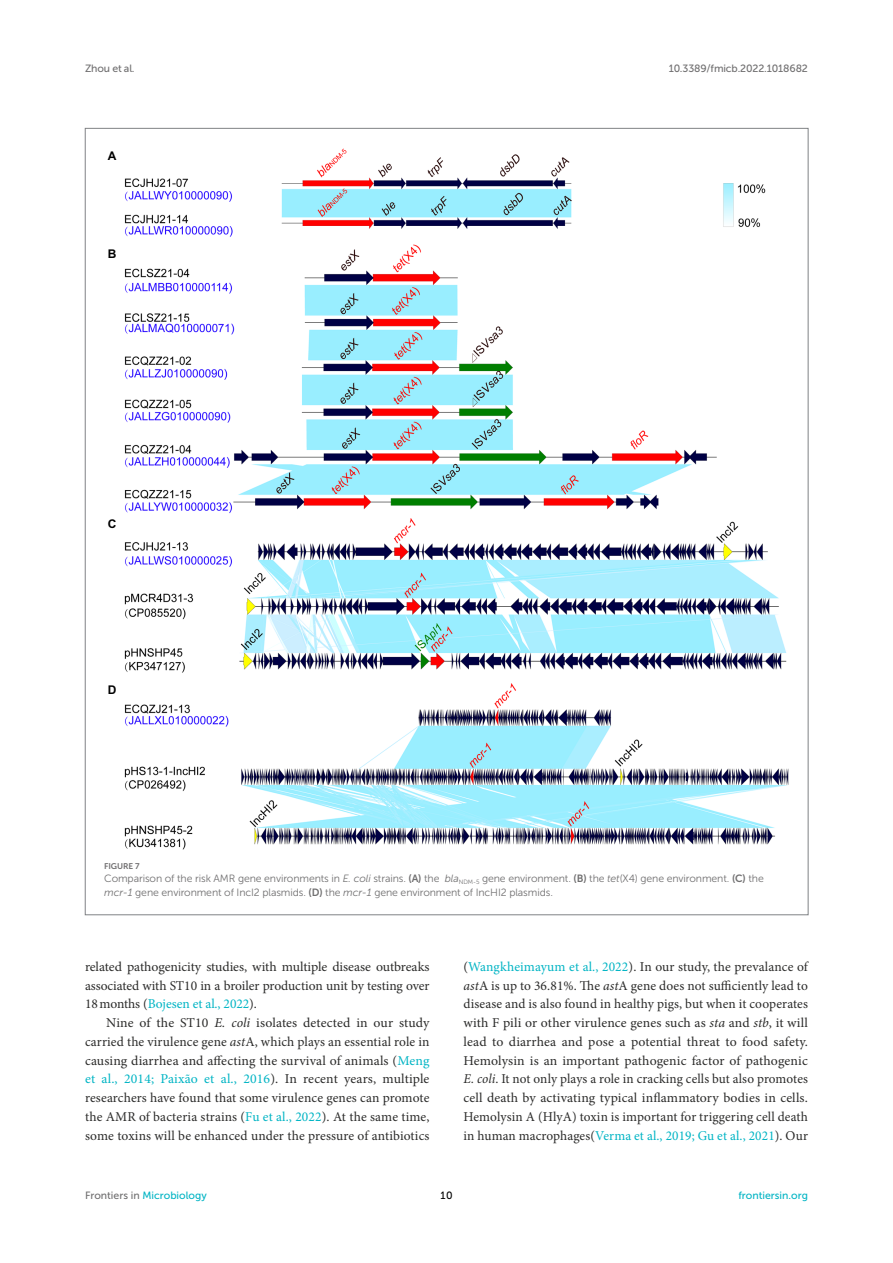
<style>
.page{position:relative;width:893px;height:1263px;background:#fff}
.page>*{position:absolute;margin:0;border:0;box-sizing:border-box;transform-origin:0 0}
.TEXT{font:13.5px/18.8px "Minion Pro";letter-spacing:.005em;color:#2b2b2a;text-align:justify}
.t1{font:700 12px "Arial";color:#000}
.FIG_LEG{font:10.5px/13.5px "Museo Sans 300";letter-spacing:-.01em;color:#706f70}
.t2{font:10.5px "Museo Sans 500";color:#00b4c4}
.t3{font:10.5px "Museo Sans 500";letter-spacing:-.015em;color:#706f70}
.t4{font:10.5px "Museo Sans 500";color:#000}
.FIG_HD{font:8.25px "Museo Sans 700";letter-spacing:-.01em;color:#706f70}
.s1{font-style:italic}
.s2{font-family:"Museo Sans 700"}
.s3{color:#00b4c4}
.s4{color:#706f70}
</style>
<div class="page">
<img style="left:124px;top:148px;width:665px;height:702px">
<p class="t3" style="left:85px;top:63px;width:51px">Zhou et al.</p>
<p class="t3" style="left:669px;top:63px;width:141px">10.3389/fmicb.2022.1018682</p>
<p class="t1" style="left:108px;top:148px;width:10px">A</p>
<p class="t1" style="left:108px;top:245px;width:10px">B</p>
<p class="t1" style="left:108px;top:515px;width:10px">C</p>
<p class="t1" style="left:108px;top:682px;width:10px">D</p>
<p class="FIG_HD" style="left:104px;top:861px;width:37px">FIGURE 7</p>
<p class="FIG_LEG" style="left:104px;top:872px;width:661px">Comparison of the risk AMR gene environments in <span class="s1">E. coli</span> strains. <span class="s2">(A)</span> the <span class="s1">bla</span><sub>NDM-5</sub> gene environment. <span class="s2">(B)</span> the <span class="s1">tet</span>(X4) gene environment. <span class="s2">(C)</span> the <span class="s1">mcr-1</span> gene environment of IncI2 plasmids. <span class="s2">(D)</span> the <span class="s1">mcr-1</span> gene environment of IncHI2 plasmids.</p>
<p class="TEXT" style="left:85px;top:957px;width:346px">related pathogenicity studies, with multiple disease outbreaks associated with ST10 in a broiler production unit by testing over 18months (<span class="s3">Bojesen et al., 2022</span>).</p>
<p class="TEXT" style="left:85px;top:1013px;width:346px;text-indent:21px">Nine of the ST10 <span class="s1">E. coli</span> isolates detected in our study carried the virulence gene <span class="s1">ast</span>A, which plays an essential role in causing diarrhea and affecting the survival of animals (<span class="s3">Meng et al., 2014; Paixão et al., 2016</span>). In recent years, multiple researchers have found that some virulence genes can promote the AMR of bacteria strains (<span class="s3">Fu et al., 2022</span>). At the same time, some toxins will be enhanced under the pressure of antibiotics</p>
<p class="TEXT" style="left:463px;top:957px;width:346px">(<span class="s3">Wangkheimayum et al., 2022</span>). In our study, the prevalance of <span class="s1">ast</span>A is up to 36.81%. The <span class="s1">ast</span>A gene does not sufficiently lead to disease and is also found in healthy pigs, but when it cooperates with F pili or other virulence genes such as <span class="s1">sta</span> and <span class="s1">stb</span>, it will lead to diarrhea and pose a potential threat to food safety.<br>Hemolysin is an important pathogenic factor of pathogenic <span class="s1">E. coli</span>. It not only plays a role in cracking cells but also promotes cell death by activating typical inflammatory bodies in cells.<br>Hemolysin A (HlyA) toxin is important for triggering cell death in human macrophages(<span class="s3">Verma et al., 2019; Gu et al., 2021</span>). Our</p>
<p class="t2" style="left:85px;top:1190px;width:123px"><span class="s4">Frontiers in</span> Microbiology</p>
<p class="t4" style="left:440px;top:1190px;width:14px">10</p>
<p class="t2" style="left:738px;top:1190px;width:71px">frontiersin.org</p>
</div>
